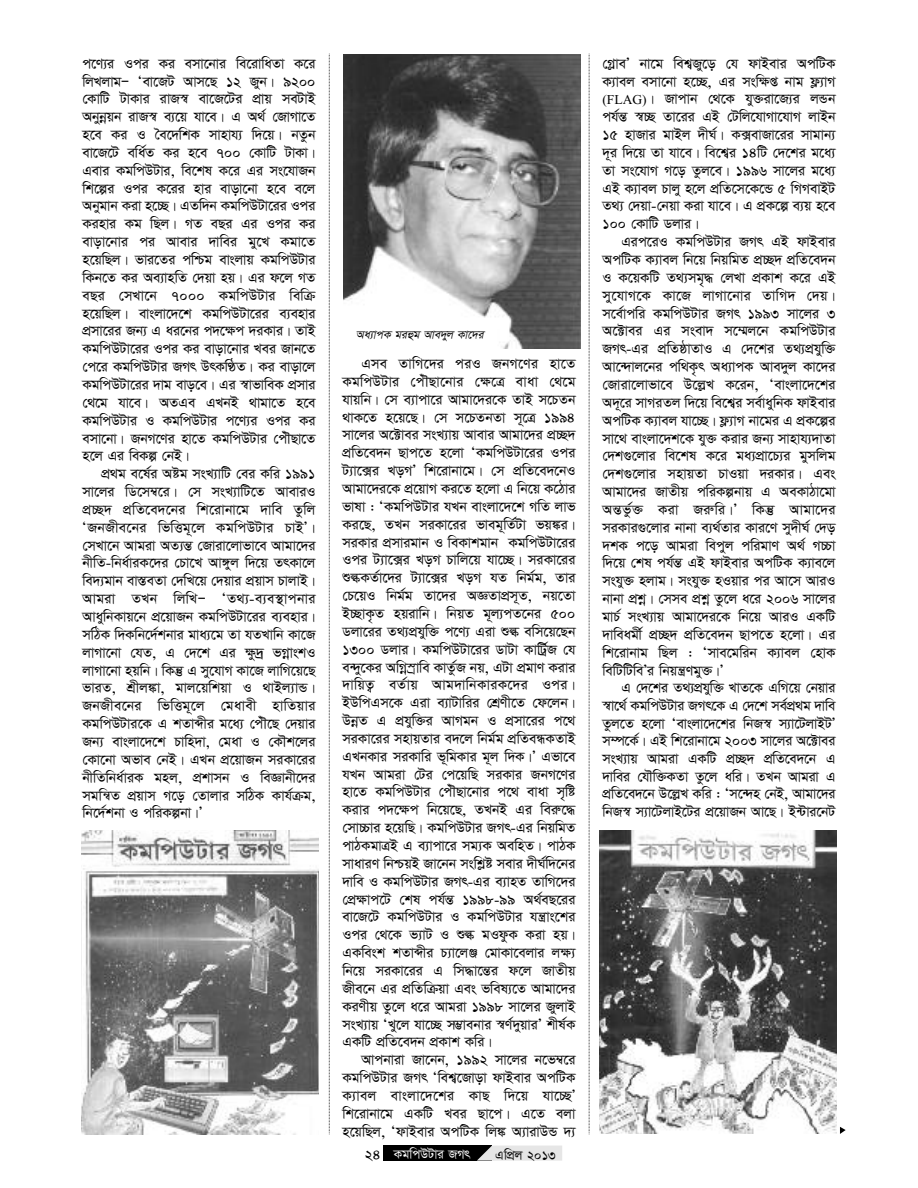
<style>
.page{position:relative;width:918px;height:1188px;background:#fff}
.page>*{position:absolute;margin:0;border:0;box-sizing:border-box;transform-origin:0 0}
.t1{font:16.5px/17.9px "Sutonny MJ";color:#000;text-align:justify}
.t2{font:15px "Sutonny MJ";color:#fff}
.t3{font:15px "Sutonny MJ";color:#000}
.t4{font:italic 13.5px "Sutonny MJ";color:#000}
.s1{font-size:16.5px;color:#000}
.s2{font-family:"Times New Roman";font-size:13.5px}
</style>
<div class="page">
<svg style="left:589px;top:54px;width:1px;height:1081px"></svg>
<svg style="left:329px;top:54px;width:1px;height:1081px"></svg>
<div style="left:384px;top:1146px;width:108px;height:15px;background:#000"></div>
<svg style="left:477px;top:1146px;width:85px;height:15px"></svg>
<img style="left:343px;top:54px;width:238px;height:294px">
<img style="left:81px;top:830px;width:238px;height:304px">
<img style="left:599px;top:830px;width:238px;height:304px">
<svg style="left:840px;top:1127px;width:6px;height:7px"></svg>
<p class="t1" style="left:82px;top:55px;width:235px">C‡Y¨I ICI KI EMV‡BVI WE‡IVWAZV K‡I WJLJVGÑ ÔEV‡RU AVM‡Q 12 RBY| 9200 †KVWU UVKVI IVR¯^ EV‡R‡UI CVÖQ MEUVB ABBYQŒ B IVR¯^ E¨‡Q HV‡E| G A_© †RVMV‡Z N‡E KI I ˆE‡`WKK MVNVH¨ W`‡Q| BZBZ EV‡R‡U EWAZ© KI N‡E 700 †KVWU UVKV| GEVI KGWCDUVI, WE‡KL K‡I GI MS‡HVRB WK‡ÍI ICI K‡II NVI EVOV‡BV N‡E E‡J ABGYVB KIV N‡”Q| GZW`B KGWCDUV‡II ICI KINVI KG WQJ| MZ EQI GI ICI KI EVOV‡BVI CI AVEVI `VWEI GY‡L KGV‡Z N‡QWQJ| FVI‡ZI CWÐG EVSJVQ KGWCDUVI WKB‡Z KI AE¨VNWZ †`QV NQ| GI D‡J MZ EQI †MLV‡B 7000 KGWCDUVI WEWΜ N‡QWQJ| EVSJV‡`‡K KGWCDUV‡II E¨ENVI CMÖV‡II RB¨ G AI‡BI C`‡ŸC `IKVI| ZVB KGWCDUV‡II ICI KI EVOV‡BVI LEI RVB‡Z †C‡I KGWCDUVI RMR DRKWÉZ| KI EVOV‡J KGWCDUV‡II `VG EVO‡E| GI ¯V^ FVWEK CMÖVI †_‡G HV‡E| AZGE GLBB _VGV‡Z N‡E KGWCDUVI I KGWCDUVI C‡Y¨I ICI KI EMV‡BV| RBM‡YI NV‡Z KGWCDUVI †CŠUQV‡Z N‡J GI WEKÍ †BB|</p>
<p class="t1" style="left:83px;top:466px;width:234px;text-indent:19px">CÖ_G E‡L©I AÓG MSL¨VWU †EI KWI 1991<br>MV‡JI WW‡M¤^‡I| †M MSL¨VWU‡Z AVEVII CÖ”Q` CÖWZ‡E`‡BI WK‡IVBV‡G `VWE ZZWJ ÔRBRXE‡BI WFWËG~‡J KGWCDUVI PVBÕ| †MLV‡B AVGIV AZ¨ŠÍ†RVIV‡JVFV‡E AVGV‡`I BXWZ-WBA©VIK‡`I †PV‡L AV½YJ W`‡Q ZRKV‡J WE`¨GVB EV¯ÍEZV †`WL‡Q †`QVI CÖQVM PVJVB| AVGIV ZLB WJWLÑ ÔZ_¨-E¨E¯’VCBVI AVAYWBKVQ‡B CÖ‡QVRB KGWCDUV‡II E¨ENVI| MWVK W`KWB‡`©KBVI GVA¨‡G ZV HZLVWB KV‡R JVMV‡BV †HZ, G †`‡K GI ŸZ`ªFMŒVSKI JVMV‡BV NQWB| WKŠ‘G MY‡HVM KV‡R JVWM‡Q‡Q FVIZ, KÖXJ¼V, GVJ‡QWKQV I _VBJ¨VÛ| RBRXE‡BI WFWËG~‡J †GAVEX NVWZQVI KGWCDUVI‡K G KZVÃXI G‡A¨ †CUŠ‡Q †`QVI RB¨ EVSJV‡`‡K PVWN`V, †GAV I †KŠK‡JI †KV‡BV AFVE †BB| GLB CÖ‡QVRB MIKV‡II BXWZWBA©VIK GNJ, CÖKVMB I WEÁVBX‡`I MGWŠ^Z CÖQVM M‡O †ZVJVI MWVK KVH©ΜG, WB‡`©KBV I CWIKÍBV|Õ</p>
<p class="t4" style="left:357px;top:325px;width:129px">AA¨VCK GIÛG AVE`YJ KV‡`I</p>
<p class="t1" style="left:342px;top:356px;width:235px;text-indent:19px">GME ZVWM‡`I CII RBM‡YI NV‡Z KGWCDUVI †CUŠQV‡BVI †Ÿ‡Î EVAV †_‡G HVQWB| †M E¨VCV‡I AVGV‡`I‡K ZVB M‡PZB _VK‡Z N‡Q‡Q| †M M‡PZBZV M~‡Î 1994<br>MV‡JI A‡±VEI MSL¨VQ AVEVI AVGV‡`I CÖ”Q` CÖWZ‡E`B QVC‡Z N‡JV ÔKGWCDUV‡II ICI U¨V‡·I LOMÕ WK‡IVBV‡G| †M CÖWZ‡E`‡BI AVGV‡`I‡K CÖ‡QVM KI‡Z N‡JV G WB‡Q K‡VVI FVLV : ÔKGWCDUVI HLB EVSJV‡`‡K MWZ JVF KI‡Q, ZLB MIKV‡II FVEG~WZ©UV FQ¼I| MIKVI CÖMVIGVB I WEKVKGVB KGWCDUV‡II ICI U¨V‡·I LOM PVWJ‡Q HV‡”Q| MIKV‡II ÏÉKZ©V‡`I U¨V‡·I LOM HZ WBG©G, ZVI †P‡QI WBG©G ZV‡`I AÁZVCÖM~Z, BQ‡ZV B”QVK…Z NQIVWB| WBQZ G~J¨CZ‡BI 500<br>WJV‡II Z_¨CÖHYW³ C‡Y¨ GIV ÏÉ EWM‡Q‡QB 1300 WJVI| KGWCDUV‡II WVUV KVWU©ªR †H E›`Y‡KI AWMŒ¯ªVWE KVZZ©R BQ, GUV CÖGVY KIVI `VWQZ¡ EZ©VQ AVG`VWBKVIK‡`I ICI| BDWCGM‡K GIV E¨VUVWII †KÖYX‡Z †D‡JB| DBŒZ G CÖHYW³I AVMGB I CÖMV‡II C‡_ MIKV‡II MNVQZVI E`‡J WBG©G CÖWZEÜKZVB GLBKVI MIKVWI F~WGKVI G~J W`K|Õ GFV‡E HLB AVGIV †UI †C‡QWQ MIKVI RBM‡YI NV‡Z KGWCDUVI †CUŠQV‡BVI C‡_ EVAV M„WÓ KIVI C`‡ŸC WB‡Q‡Q, ZLBB GI WEIÆ‡× †MV”PVI N‡QWQ| KGWCDUVI RMR-GI WBQWGZ CVVKGVÎB G E¨VCV‡I MG¨K AEWNZ| CVVK MVAVIY WBÐQB RV‡BB MSWKØÓ MEVI `XN©W`‡BI `VWE I KGWCDUVI RMR-GI E¨VNZ ZVWM‡`I †CÖŸVC‡U †KL CH©ŠÍ1998-99 A_©EQ‡II EV‡R‡U KGWCDUVI I KGWCDUVI HŠ¿VS‡KI ICI †_‡K F¨VU I ÏÉ GIDZK KIV NQ| GKWESK KZVÃXI P¨V‡JÄ †GVKV‡EJVI JŸ¨ WB‡Q MIKV‡II G WM×V‡ŠÍI D‡J RVZXQ RXE‡B GI CÖWZWΜQV GES FWEL¨‡Z AVGV‡`I KIYXQ ZZ‡J A‡I AVGIV 1998 MV‡JI RYJVB MSL¨VQ ÔLY‡J HV‡”Q M¤¢VEBVI ¯^Y©`YQVIÕ KXL©K GKWU CÖWZ‡E`B CÖKVK KWI|</p>
<p class="t1" style="left:342px;top:1052px;width:235px;text-indent:19px">AVCBVIV RV‡BB, 1992 MV‡JI B‡F¤^‡I KGWCDUVI RMR ÔWEK¦‡RVOV DVBEVI ACWUK K¨VEJ EVSJV‡`‡KI KVQ W`‡Q HV‡”QÕ WK‡IVBV‡G GKWU LEI QV‡C| G‡Z EJV N‡QWQJ, ÔDVBEVI ACWUK WJ¼ A¨VIVDÛ `¨</p>
<p class="t2" style="left:365px;top:1146px;width:107px"><span class="s1">24</span> KGWCDUVI RMR</p>
<p class="t3" style="left:495px;top:1147px;width:62px">GWCÖJ 2013</p>
<p class="t1" style="left:602px;top:55px;width:235px">†MØVEÕ BV‡G WEK¦RY‡O †H DVBEVI ACWUK K¨VEJ EMV‡BV N‡”Q, GI MSWŸß BVG D¬¨VM <span class="s2">(FLAG)</span>| RVCVB †_‡K HY³IV‡R¨I JÛB CH©ŠÍ¯^”Q ZV‡II GB †UWJ‡HVMV‡HVM JVBB 15 NVRVI GVBJ `XN©| K·EVRV‡II MVGVB¨ `~I W`‡Q ZV HV‡E| WE‡K¦I 14WU †`‡KI G‡A¨ ZV MS‡HVM M‡O ZZJ‡E| 1996 MV‡JI G‡A¨ GB K¨VEJ PVJYN‡J CÖWZ‡M‡K‡Û 5 WMMEVBU Z_¨ †`QV-†BQV KIV HV‡E| G CÖK‡Í E¨Q N‡E 100 †KVWU WJVI|</p>
<p class="t1" style="left:602px;top:234px;width:234px;text-indent:19px">GIC‡II KGWCDUVI RMR GB DVBEVI ACWUK K¨VEJ WB‡Q WBQWGZ CÖ”Q` CÖWZ‡E`B I K‡QKWU Z_¨MG„× †JLV CÖKVK K‡I GB MY‡HVM‡K KV‡R JVMV‡BVI ZVWM` †`Q| M‡E©VCWI KGWCDUVI RMR 1993 MV‡JI 3<br>A‡±VEI GI MSEV` M‡¤§J‡B KGWCDUVI RMR-GI CÖWZÔVZVI G †`‡KI Z_¨CÖHYW³<br>AV‡›`VJ‡BI CW_K…R AA¨VCK AVE`YJ KV‡`I †RVIV‡JVFV‡E D‡JØL K‡IB, ÔEVSJV‡`‡KI A`~‡I MVMIZJ W`‡Q WE‡K¦I ME©VAYWBK DVBEVI ACWUK K¨VEJ HV‡”Q| D¬¨VM BV‡GI G CÖK‡ÍI MV‡_ EVSJV‡`K‡K HY³ KIVI RB¨ MVNVH¨`VZV †`K¸‡JVI WE‡KL K‡I GA¨CÖV‡P¨I GYMWJG †`K¸‡JVI MNVQZV PVIQV `IKVI| GES AVGV‡`I RVZXQ CWIKÍBVQ G AEKVVV‡GV AŠÍFZ©³ KIV RIÆWI|Õ WKŠ‘ AVGV‡`I MIKVI¸‡JVI BVBV E¨_©ZVI KVI‡Y MY`XN© †`O `KK C‡O AVGIV WECYJ CWIGVY A_© M”PV W`‡Q †KL CH©ŠÍGB DVBEVI ACWUK K¨VE‡J MSHY³ NJVG| MSHY³ NIQVI CI AV‡M AVII BVBV CÖKŒ| †MME CÖKŒ ZZ‡J A‡I 2006 MV‡JI GVP© MSL¨VQ AVGV‡`I‡K WB‡Q AVII GKWU `VWEAGX© CÖ”Q` CÖWZ‡E`B QVC‡Z N‡JV| GI WK‡IVBVG WQJ : ÔMVE‡GWIB K¨VEJ †NVK WEWUWUWEÕI WBQŠ¿YGY³|Õ</p>
<p class="t1" style="left:602px;top:680px;width:234px;text-indent:19px">G †`‡KI Z_¨CHÖWY³ LVZ‡K GWM‡Q †BQVI ¯V^ ‡_© KGWCDUVI RMR‡K G †`‡K MEC© _ÖG `VWE ZJZ‡Z N‡JV ÔEVSJV‡`‡KI WBR¯^ M¨V‡UJVBUÕ M¤Ú‡K|© GB WK‡IVBV‡G 2003 MV‡JI A‡±VEI MSL¨VQ AVGIV GKWU C”ÖQ` CWÖZ‡E`‡B G `VWEI †HŠW³KZV Z‡ZJ AWI| ZLB AVGIV G CWÖZ‡E`‡B D‡JLØ KWI : ÔM‡›`N †BB, AVGV‡`I WBR¯^ M¨V‡UJVB‡UI C‡ÖQVRB AV‡Q| B›UVI‡BU</p>
</div>
